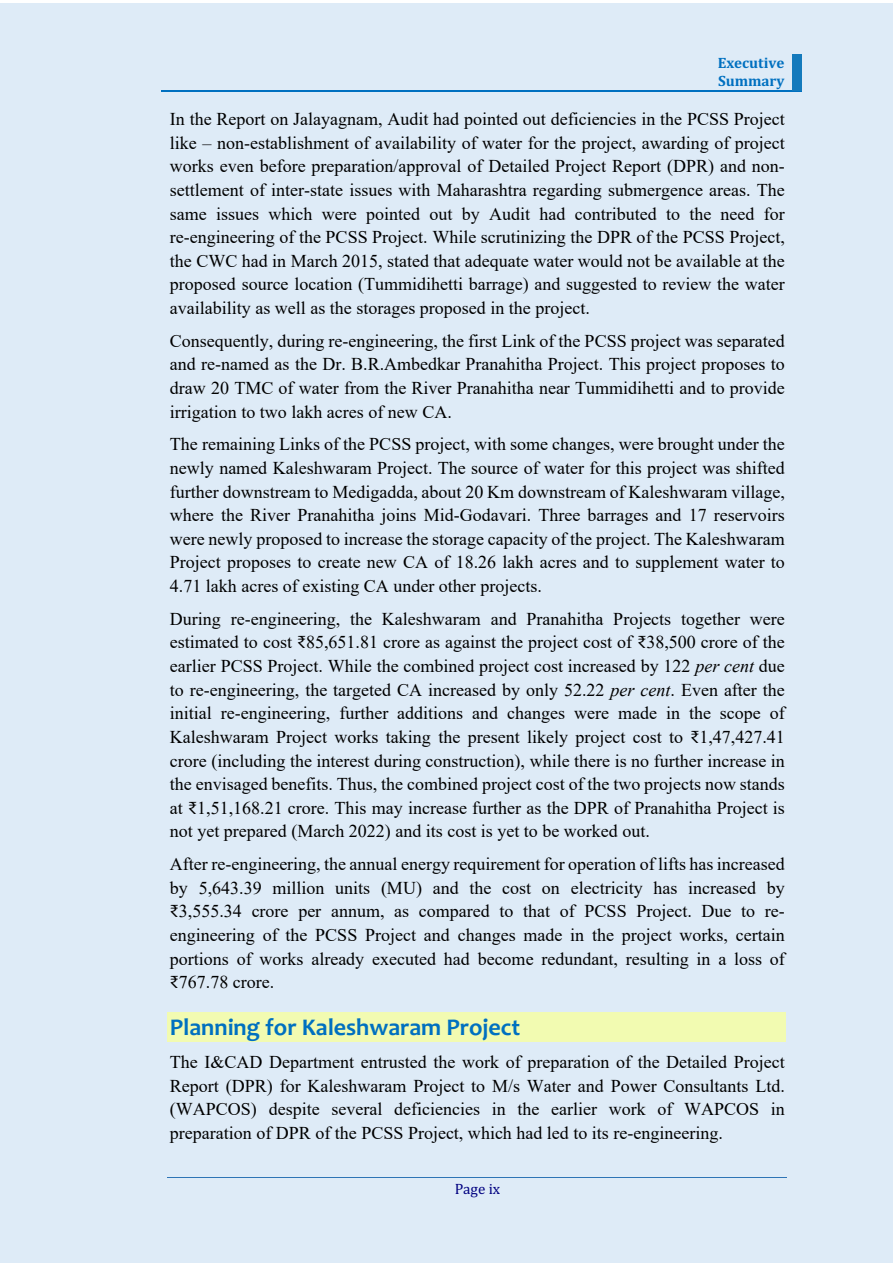
<style>
.page{position:relative;width:893px;height:1263px;background:#fff}
.page>*{position:absolute;margin:0;border:0;box-sizing:border-box;transform-origin:0 0}
.t1{font:700 24.15px "Candara";color:#0070c0}
.t2{font:18px/23.7px "Times New Roman";color:#000;text-align:justify}
.t3{font:700 15.15px/17.7px "Cambria";letter-spacing:-.005em;color:#0070c0}
.t4{font:15.15px "Cambria";letter-spacing:-.005em;color:#000080}
.s1{font-style:italic}
</style>
<div class="page">
<div style="left:0;top:3px;width:893px;height:1260px;background:#deebf7"></div>
<div style="left:792px;top:54px;width:9px;height:18px;background:#147abc"></div>
<hr style="left:161px;top:91px;width:631px;height:1px;background:#0070c0">
<div style="left:792px;top:72px;width:9px;height:19px;background:#147abc"></div>
<hr style="left:168px;top:1177px;width:619px;height:1px;background:#2e74b5">
<div style="left:168px;top:1013px;width:618px;height:29px;background:#f2fbb1"></div>
<p class="t3" style="left:718px;top:54px;width:68px">Executive<br>Summary</p>
<p class="t2" style="left:170px;top:107px;width:616px">In the Report on Jalayagnam, Audit had pointed out deficiencies in the PCSS Project like – non-establishment of availability of water for the project, awarding of project works even before preparation/approval of Detailed Project Report (DPR) and non&shy;settlement of inter-state issues with Maharashtra regarding submergence areas. The same issues which were pointed out by Audit had contributed to the need for re-engineering of the PCSS Project. While scrutinizing the DPR of the PCSS Project, the CWC had in March 2015, stated that adequate water would not be available at the proposed source location (Tummidihetti barrage) and suggested to review the water availability as well as the storages proposed in the project.</p>
<p class="t2" style="left:170px;top:329px;width:616px">Consequently, during re-engineering, the first Link of the PCSS project was separated and re-named as the Dr. B.R.Ambedkar Pranahitha Project. This project proposes to draw 20 TMC of water from the River Pranahitha near Tummidihetti and to provide irrigation to two lakh acres of new CA.</p>
<p class="t2" style="left:170px;top:432px;width:616px">The remaining Links of the PCSS project, with some changes, were brought under the newly named Kaleshwaram Project. The source of water for this project was shifted further downstream to Medigadda, about 20 Km downstream of Kaleshwaram village, where the River Pranahitha joins Mid-Godavari. Three barrages and 17 reservoirs were newly proposed to increase the storage capacity of the project. The Kaleshwaram Project proposes to create new CA of 18.26 lakh acres and to supplement water to 4.71 lakh acres of existing CA under other projects.</p>
<p class="t2" style="left:170px;top:607px;width:616px">During re-engineering, the Kaleshwaram and Pranahitha Projects together were estimated to cost ₹85,651.81 crore as against the project cost of ₹38,500 crore of the earlier PCSS Project. While the combined project cost increased by 122 <span class="s1">per cent</span> due to re-engineering, the targeted CA increased by only 52.22 <span class="s1">per cent</span>. Even after the initial re-engineering, further additions and changes were made in the scope of Kaleshwaram Project works taking the present likely project cost to ₹1,47,427.41 crore (including the interest during construction), while there is no further increase in the envisaged benefits. Thus, the combined project cost of the two projects now stands at ₹1,51,168.21 crore. This may increase further as the DPR of Pranahitha Project is not yet prepared (March 2022) and its cost is yet to be worked out.</p>
<p class="t2" style="left:170px;top:852px;width:616px">After re-engineering, the annual energy requirement for operation of lifts has increased by 5,643.39 million units (MU) and the cost on electricity has increased by ₹3,555.34 crore per annum, as compared to that of PCSS Project. Due to re&shy;engineering of the PCSS Project and changes made in the project works, certain portions of works already executed had become redundant, resulting in a loss of ₹767.78 crore.</p>
<h1 class="t1" style="left:170px;top:1018px;width:352px">Planning for Kaleshwaram Project</h1>
<p class="t2" style="left:170px;top:1050px;width:616px">The I&amp;CAD Department entrusted the work of preparation of the Detailed Project Report (DPR) for Kaleshwaram Project to M/s Water and Power Consultants Ltd. (WAPCOS) despite several deficiencies in the earlier work of WAPCOS in preparation of DPR of the PCSS Project, which had led to its re-engineering.</p>
<p class="t4" style="left:455px;top:1179px;width:47px">Page ix</p>
</div>
